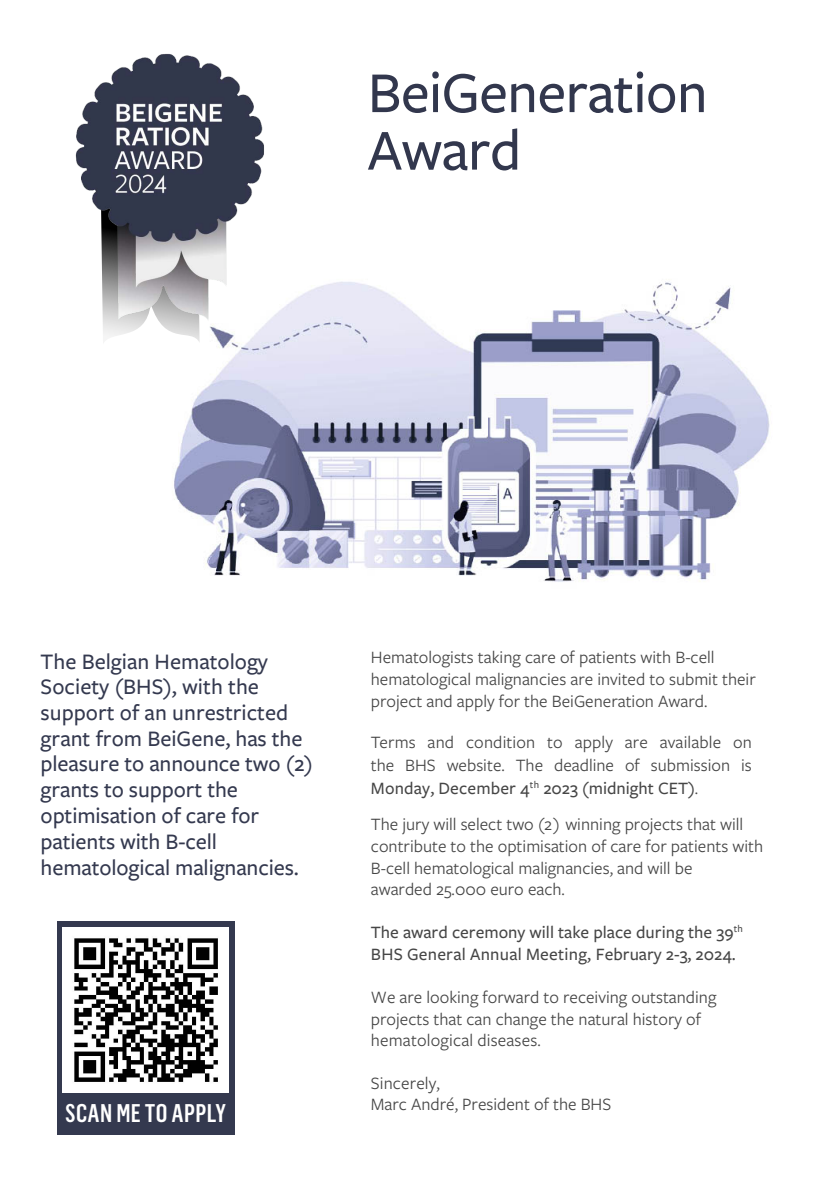
<style>
.page{position:relative;width:840px;height:1191px;background:#fff}
.page>*{position:absolute;margin:0;border:0;box-sizing:border-box;transform-origin:0 0}
.t1{font:500 60px/57.4px "Freight Sans Pro";letter-spacing:-.015em;color:#32374d}
.t2{font:500 25px "Flama Condensed";letter-spacing:.01em;color:#fff}
.t3{font:500 23px/25.8px "Freight Sans Pro";letter-spacing:-.005em;color:#34394f}
.t4{font:18px/21.6px "Freight Sans Pro";color:#464646}
.t5{font:500 18px/21.6px "Freight Sans Pro";color:#464646}
.s1{font-weight:500}
</style>
<div class="page">
<img style="left:174px;top:281px;width:596px;height:301px">
<div style="left:57px;top:921px;width:177px;height:213px;background:#34394f"></div>
<div style="left:63px;top:927px;width:166px;height:165px;background:#fff"></div>
<svg style="left:103px;top:333px;width:96px;height:16px"></svg>
<img style="left:75px;top:53px;width:206px;height:280px">
<img style="left:74px;top:938px;width:144px;height:144px">
<p class="t1" style="left:367px;top:62px;width:341px">BeiGeneration<br>Award</p>
<p class="t3" style="left:41px;top:647px;width:273px">The Belgian Hematology<br>Society (BHS), with the support of an unrestricted grant from BeiGene, has the pleasure to announce two (2) grants to support the optimisation of care for patients with B-cell hematological malignancies.</p>
<p class="t2" style="left:65px;top:1097px;width:162px">SCAN ME TO APPLY</p>
<p class="t4" style="left:370px;top:645px;width:386px">Hematologists taking care of patients with B-cell hematological malignancies are invited to submit their project and apply for the BeiGeneration Award.</p>
<p class="t4" style="left:370px;top:730px;width:382px;line-height:23px;text-align:justify">Terms and condition to apply are available on the BHS website. The deadline of submission is <span class="s1">Monday, December 4</span><sup>th</sup> <span class="s1">2023 (midnight CET)</span>.</p>
<p class="t4" style="left:370px;top:813px;width:393px">The jury will select two (2) winning projects that will contribute to the optimisation of care for patients with B-cell hematological malignancies, and will be<br>awarded 25.000 euro each.</p>
<p class="t5" style="left:370px;top:921px;width:373px">The award ceremony will take place during the 39<sup>th<br></sup>BHS General Annual Meeting, February 2-3, 2024.</p>
<p class="t4" style="left:370px;top:985px;width:347px">We are looking forward to receiving outstanding projects that can change the natural history of hematological diseases.</p>
<p class="t4" style="left:370px;top:1071px;width:242px">Sincerely,<br>Marc André, President of the BHS</p>
</div>
